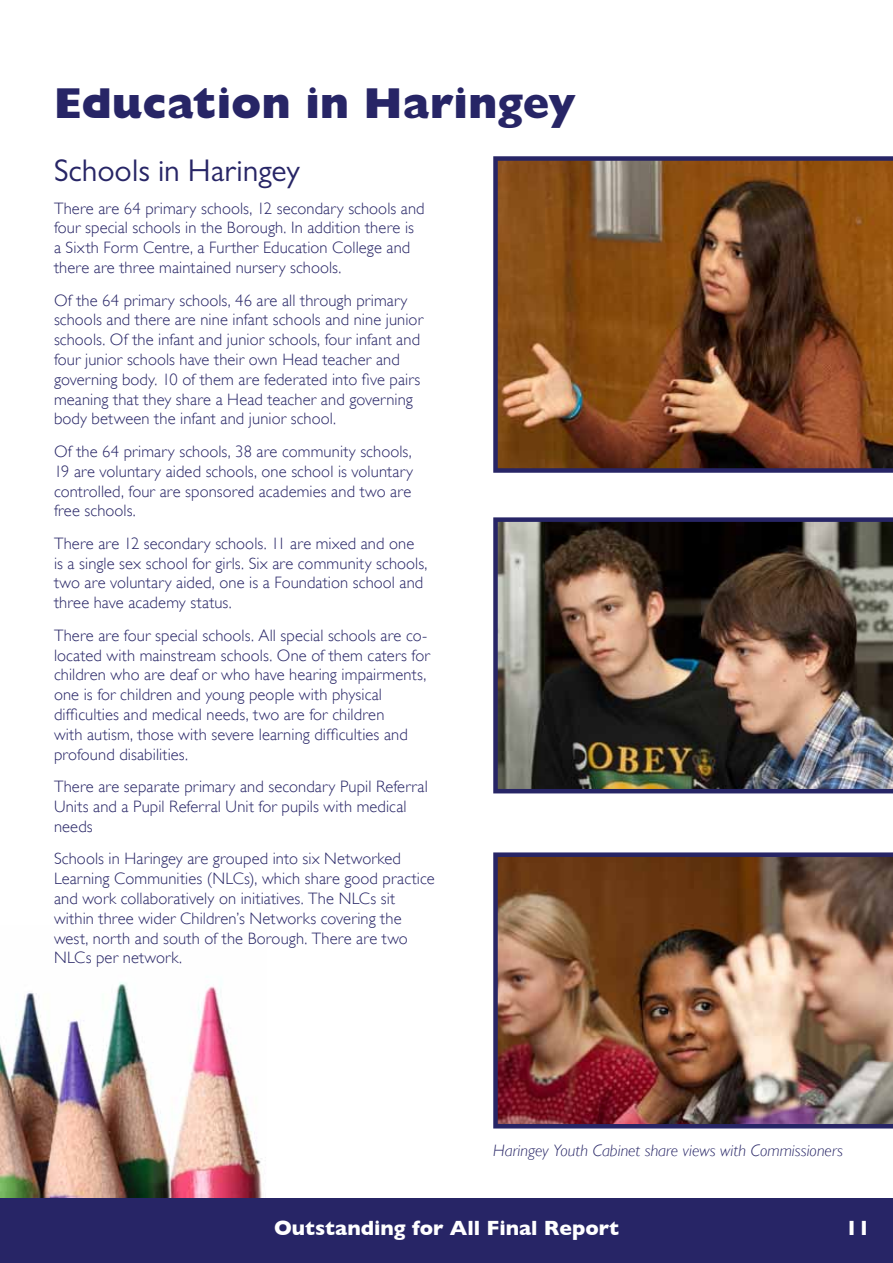
<style>
.page{position:relative;width:893px;height:1263px;background:#fff}
.page>*{position:absolute;margin:0;border:0;box-sizing:border-box;transform-origin:0 0}
.t1{font:800 43.5px "Gill Sans";color:#272566}
.t2{font:31.5px "Gill Sans";color:#272566}
.t3{font:700 21px "Gill Sans";color:#fff}
.t4{font:300 16.5px/19.8px "Gill Sans";letter-spacing:.005em;color:#272566}
.t5{font:italic 300 16.5px "Gill Sans";color:#272566}
</style>
<div class="page">
<div style="left:0;top:1198px;width:893px;height:65px;background:#272566"></div>
<img style="left:0;top:982px;width:262px;height:216px">
<img style="left:493px;top:156px;width:400px;height:317px">
<img style="left:493px;top:517px;width:400px;height:276px">
<img style="left:493px;top:852px;width:400px;height:276px">
<h1 class="t1" style="left:54px;top:78px;width:523px">Education in Haringey</h1>
<h2 class="t2" style="left:54px;top:152px;width:247px">Schools in Haringey</h2>
<p class="t4" style="left:54px;top:198px;width:372px">There are 64 primary schools, 12 secondary schools and four special schools in the Borough. In addition there is a Sixth Form Centre, a Further Education College and there are three maintained nursery schools.</p>
<p class="t4" style="left:54px;top:290px;width:371px">Of the 64 primary schools, 46 are all through primary schools and there are nine infant schools and nine junior schools. Of the infant and junior schools, four infant and four junior schools have their own Head teacher and governing body. 10 of them are federated into five pairs meaning that they share a Head teacher and governing body between the infant and junior school.</p>
<p class="t4" style="left:54px;top:441px;width:361px;text-align:justify">Of the 64 primary schools, 38 are community schools, 19 are voluntary aided schools, one school is voluntary controlled, four are sponsored academies and two are free schools.</p>
<p class="t4" style="left:54px;top:533px;width:375px">There are 12 secondary schools. 11 are mixed and one<br>is a single sex school for girls. Six are community schools, two are voluntary aided, one is a Foundation school and three have academy status.</p>
<p class="t4" style="left:54px;top:625px;width:377px">There are four special schools. All special schools are co&shy;located with mainstream schools. One of them caters for children who are deaf or who have hearing impairments, one is for children and young people with physical difficulties and medical needs, two are for children<br>with autism, those with severe learning difficulties and profound disabilities.</p>
<p class="t4" style="left:54px;top:777px;width:375px">There are separate primary and secondary Pupil Referral<br>Units and a Pupil Referral Unit for pupils with medical needs</p>
<p class="t4" style="left:54px;top:849px;width:382px">Schools in Haringey are grouped into six Networked Learning Communities (NLCs), which share good practice and work collaboratively on initiatives. The NLCs sit within three wider Children’s Networks covering the west, north and south of the Borough. There are two NLCs per network.</p>
<p class="t5" style="left:493px;top:1141px;width:351px">Haringey Youth Cabinet share views with Commissioners</p>
<p class="t3" style="left:274px;top:1215px;width:346px">Outstanding for All Final Report</p>
<p class="t3" style="left:845px;top:1215px;width:26px">11</p>
</div>
